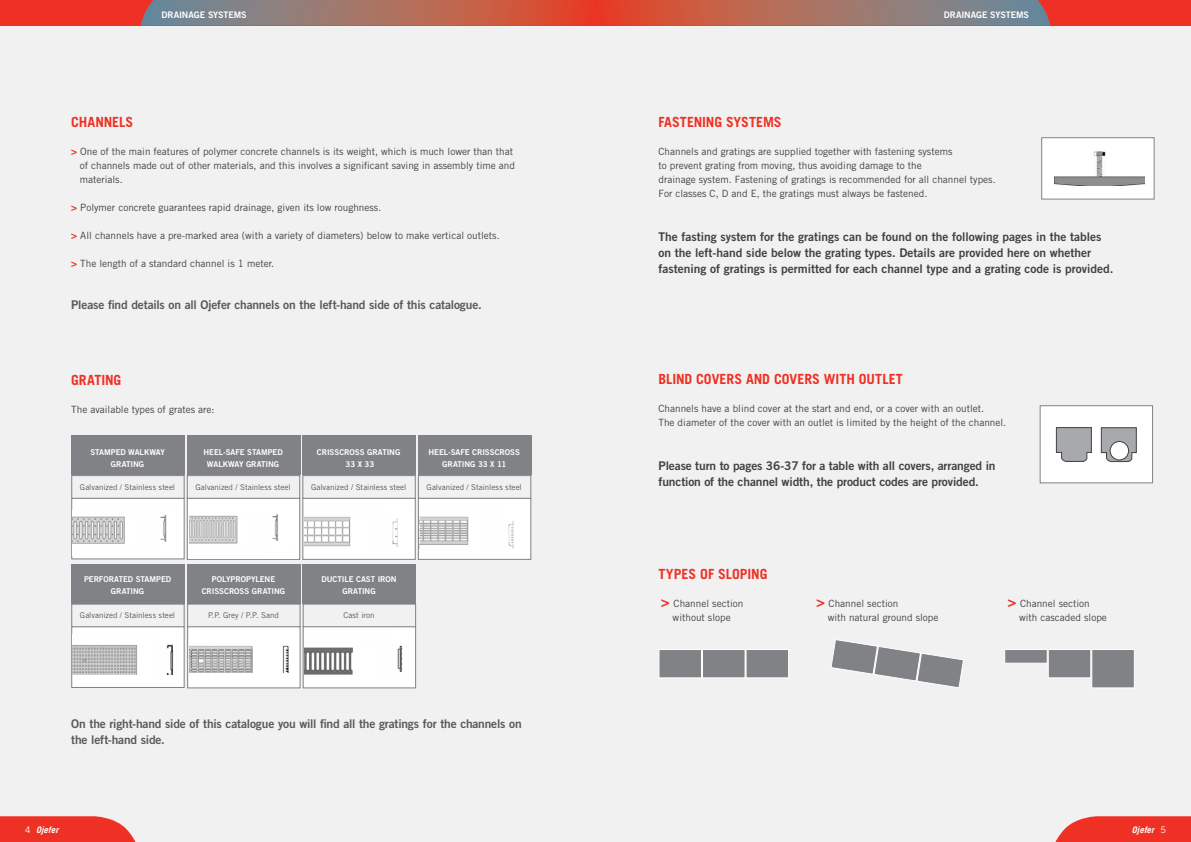
<style>
.page{position:relative;width:1191px;height:842px;background:#f1f1f2}
.page>*{position:absolute;margin:0;border:0;box-sizing:border-box;transform-origin:0 0}
.t1{font:700 14px "Trade Gothic LT";color:#ee3124}
.t2{font:12px/16px "Trade Gothic LT Bold Two";color:#414042}
.t3{font:12px/16px "Trade Gothic LT Bold Two";letter-spacing:-.015em;color:#58595b}
.t4{font:10px/14px "Trade Gothic LT";color:#414042}
.t5{font:9px "Trade Gothic LT Bold Two";letter-spacing:-.01em;color:#fff}
.t6{font:italic 700 9px "Trade Gothic LT";letter-spacing:.01em;color:#fff}
.t7{font:8px/12px "Trade Gothic LT Bold Two";letter-spacing:-.005em;color:#fff;text-align:center}
.t8{font:8px "Trade Gothic LT";letter-spacing:-.005em;color:#58595b}
.s1{font-weight:700;color:#ee3124}
.s2{font-weight:700;font-size:14px;color:#ee3124}
.s3{font-weight:400;font-style:normal}
</style>
<div class="page">
<div style="left:187px;top:626px;width:113px;height:62px;background:#fff;border:1px solid #808285"></div>
<div style="left:303px;top:626px;width:113px;height:62px;background:#fff;border:1px solid #808285"></div>
<div style="left:71px;top:626px;width:114px;height:62px;background:#fff;border:1px solid #808285"></div>
<div style="left:0;top:0;width:1191px;height:26px;background:#ee3124"></div>
<svg style="left:141px;top:0;width:909px;height:26px;background:#a96c61"></svg>
<svg style="left:1055px;top:816px;width:136px;height:26px;background:#ee4438"></svg>
<svg style="left:0;top:816px;width:136px;height:26px;background:#ee4438"></svg>
<div style="left:1041px;top:137px;width:113px;height:63px;background:#fff;border:1px solid #808285"></div>
<img style="left:1054px;top:152px;width:90px;height:33px">
<div style="left:1039px;top:405px;width:114px;height:78px;background:#fff;border:1px solid #808285"></div>
<svg style="left:1100px;top:427px;width:37px;height:35px"></svg>
<div style="left:1110px;top:441px;width:18px;height:19px;background:#fff;border-radius:50%"></div>
<div style="left:1109px;top:441px;width:20px;height:19px;border:1px solid #414042;border-radius:50%"></div>
<svg style="left:1055px;top:427px;width:37px;height:35px"></svg>
<div style="left:658px;top:649px;width:44px;height:29px;background:#808285;border:1px solid #fff"></div>
<div style="left:702px;top:649px;width:43px;height:29px;background:#808285;border:1px solid #fff"></div>
<div style="left:745px;top:649px;width:44px;height:29px;background:#808285;border:1px solid #fff"></div>
<svg style="left:831px;top:639px;width:133px;height:49px"></svg>
<div style="left:1004px;top:649px;width:43px;height:15px;background:#808285;border:1px solid #fff"></div>
<div style="left:1047px;top:649px;width:44px;height:29px;background:#808285;border:1px solid #fff"></div>
<div style="left:1091px;top:649px;width:43px;height:39px;background:#808285;border:1px solid #fff"></div>
<div style="left:187px;top:497px;width:113px;height:63px;background:#fff;border:1px solid #808285"></div>
<div style="left:302px;top:497px;width:114px;height:63px;background:#fff;border:1px solid #808285"></div>
<div style="left:418px;top:497px;width:113px;height:63px;background:#fff;border:1px solid #808285"></div>
<img style="left:304px;top:516px;width:94px;height:31px">
<img style="left:419px;top:504px;width:95px;height:46px">
<img style="left:304px;top:627px;width:108px;height:48px">
<div style="left:71px;top:497px;width:114px;height:62px;background:#fff;border:1px solid #808285"></div>
<img style="left:73px;top:515px;width:94px;height:29px">
<img style="left:73px;top:644px;width:101px;height:31px">
<img style="left:189px;top:645px;width:100px;height:28px">
<div style="left:71px;top:435px;width:114px;height:40px;background:#808285"></div>
<div style="left:71px;top:475px;width:114px;height:24px;background:#f1f1f2;border:1px solid #808285"></div>
<div style="left:187px;top:435px;width:113px;height:40px;background:#808285"></div>
<div style="left:187px;top:475px;width:113px;height:24px;background:#f1f1f2;border:1px solid #808285"></div>
<div style="left:302px;top:435px;width:114px;height:40px;background:#808285"></div>
<div style="left:302px;top:475px;width:114px;height:24px;background:#f1f1f2;border:1px solid #808285"></div>
<div style="left:418px;top:435px;width:113px;height:40px;background:#808285"></div>
<div style="left:418px;top:475px;width:113px;height:24px;background:#f1f1f2;border:1px solid #808285"></div>
<div style="left:71px;top:564px;width:114px;height:40px;background:#808285"></div>
<div style="left:71px;top:604px;width:114px;height:23px;background:#f1f1f2;border:1px solid #808285"></div>
<div style="left:187px;top:564px;width:113px;height:40px;background:#808285"></div>
<div style="left:187px;top:604px;width:113px;height:23px;background:#f1f1f2;border:1px solid #808285"></div>
<div style="left:303px;top:564px;width:113px;height:40px;background:#808285"></div>
<div style="left:303px;top:604px;width:113px;height:23px;background:#f1f1f2;border:1px solid #808285"></div>
<img style="left:189px;top:514px;width:108px;height:45px">
<p class="t5" style="left:162px;top:9px;width:87px">DRAINAGE SYSTEMS</p>
<p class="t5" style="left:944px;top:9px;width:87px">DRAINAGE SYSTEMS</p>
<h1 class="t1" style="left:71px;top:114px;width:64px">CHANNELS</h1>
<p class="t4" style="left:80px;top:144px;width:437px;text-indent:-8px"><span class="s1">&gt;</span> One of the main features of polymer concrete channels is its weight, which is much lower than that of channels made out of other materials, and this involves a significant saving in assembly time and materials.</p>
<p class="t4" style="left:71px;top:200px;width:312px"><span class="s1">&gt;</span> Polymer concrete guarantees rapid drainage, given its low roughness.</p>
<p class="t4" style="left:71px;top:228px;width:430px"><span class="s1">&gt;</span> All channels have a pre-marked area (with a variety of diameters) below to make vertical outlets.</p>
<p class="t4" style="left:71px;top:256px;width:205px"><span class="s1">&gt;</span> The length of a standard channel is 1 meter.</p>
<p class="t3" style="left:71px;top:297px;width:412px">Please find details on all Ojefer channels on the left-hand side of this catalogue.</p>
<h1 class="t1" style="left:71px;top:371px;width:52px">GRATING</h1>
<p class="t4" style="left:71px;top:402px;width:145px">The available types of grates are:</p>
<p class="t7" style="left:90px;top:446px;width:76px">STAMPED WALKWAY<br>GRATING</p>
<p class="t7" style="left:203px;top:446px;width:81px">HEEL-SAFE STAMPED<br>WALKWAY GRATING</p>
<p class="t8" style="left:195px;top:482px;width:97px">Galvanized / Stainless steel</p>
<p class="t8" style="left:80px;top:482px;width:97px">Galvanized / Stainless steel</p>
<p class="t7" style="left:317px;top:446px;width:85px">CRISSCROSS GRATING<br>33 X 33</p>
<p class="t8" style="left:311px;top:482px;width:97px">Galvanized / Stainless steel</p>
<p class="t7" style="left:428px;top:446px;width:93px">HEEL-SAFE CRISSCROSS<br>GRATING 33 X 11</p>
<p class="t8" style="left:426px;top:482px;width:97px">Galvanized / Stainless steel</p>
<p class="t7" style="left:202px;top:573px;width:85px">POLYPROPYLENE<br>CRISSCROSS GRATING</p>
<p class="t7" style="left:84px;top:573px;width:89px">PERFORATED STAMPED<br>GRATING</p>
<p class="t7" style="left:321px;top:573px;width:77px">DUCTILE CAST IRON<br>GRATING</p>
<p class="t8" style="left:343px;top:610px;width:33px">Cast iron</p>
<p class="t8" style="left:80px;top:610px;width:97px">Galvanized / Stainless steel</p>
<p class="t8" style="left:208px;top:610px;width:72px">P.P. Grey / P.P. Sand</p>
<p class="t3" style="left:71px;top:715px;width:452px">On the right-hand side of this catalogue you will find all the gratings for the channels on the left-hand side.</p>
<h1 class="t1" style="left:658px;top:114px;width:125px">FASTENING SYSTEMS</h1>
<p class="t4" style="left:658px;top:144px;width:339px">Channels and gratings are supplied together with fastening systems<br>to prevent grating from moving, thus avoiding damage to the<br>drainage system. Fastening of gratings is recommended for all channel types.<br>For classes C, D and E, the gratings must always be fastened.</p>
<p class="t2" style="left:658px;top:229px;width:456px">The fasting system for the gratings can be found on the following pages in the tables on the left-hand side below the grating types. Details are provided here on whether fastening of gratings is permitted for each channel type and a grating code is provided.</p>
<h1 class="t1" style="left:658px;top:370px;width:246px">BLIND COVERS AND COVERS WITH OUTLET</h1>
<p class="t4" style="left:658px;top:401px;width:349px">Channels have a blind cover at the start and end, or a cover with an outlet.<br>The diameter of the cover with an outlet is limited by the height of the channel.</p>
<p class="t2" style="left:658px;top:457px;width:338px">Please turn to pages 36-37 for a table with all covers, arranged in function of the channel width, the product codes are provided.</p>
<h1 class="t1" style="left:658px;top:565px;width:110px">TYPES OF SLOPING</h1>
<p class="t4" style="left:661px;top:596px;width:84px;text-align:center"><span class="s2">&gt;</span> Channel section without slope</p>
<p class="t4" style="left:827px;top:596px;width:112px;text-indent:-11px"><span class="s2">&gt;</span> Channel section<br>with natural ground slope</p>
<p class="t4" style="left:1019px;top:596px;width:89px;text-indent:-11px"><span class="s2">&gt;</span> Channel section with cascaded slope</p>
<p class="t6" style="left:25px;top:824px;width:35px"><span class="s3">4</span> Ojefer</p>
<p class="t6" style="left:1131px;top:824px;width:36px">Ojefer <span class="s3">5</span></p>
</div>
